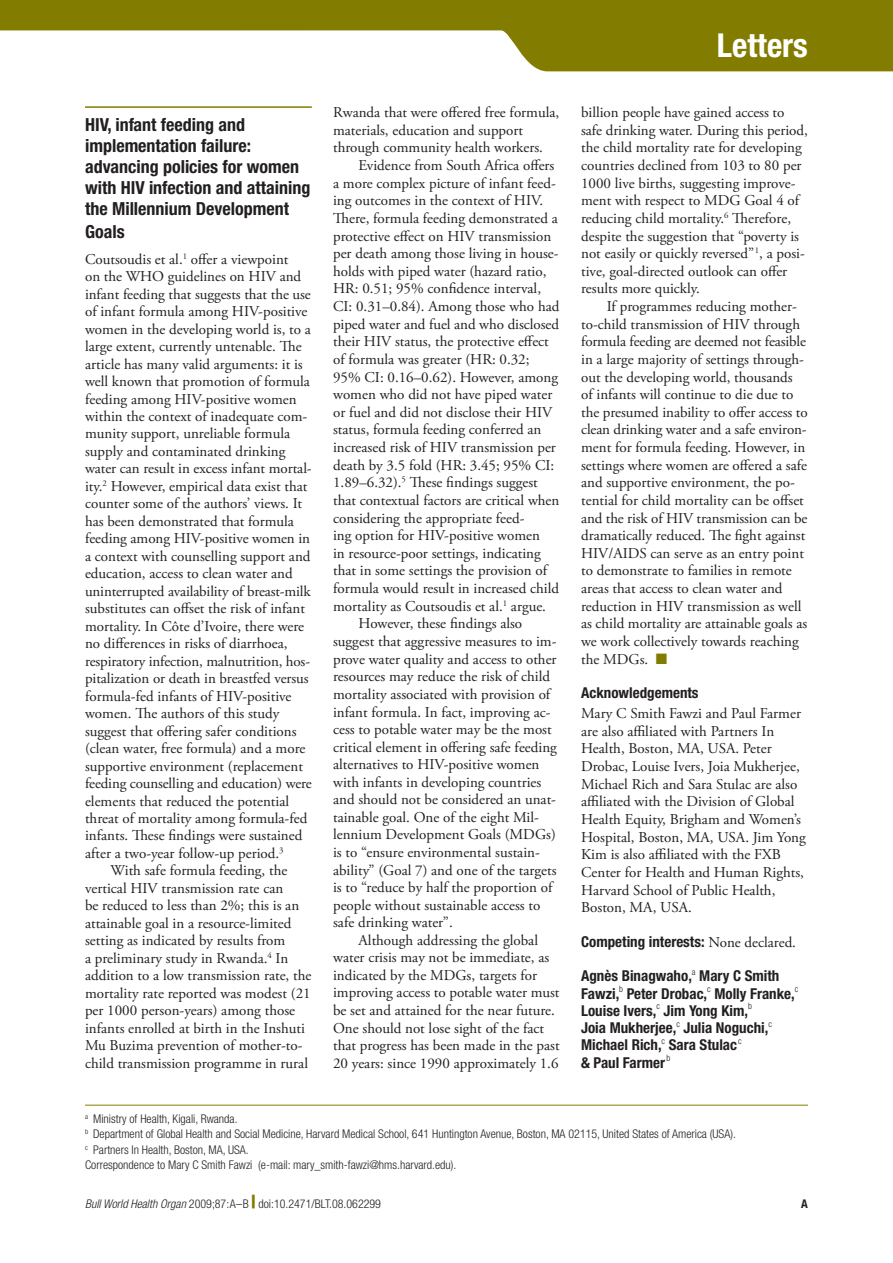
<style>
.page{position:relative;width:893px;height:1263px;background:#fff}
.page>*{position:absolute;margin:0;border:0;box-sizing:border-box;transform-origin:0 0}
.t1{font:700 condensed 33px "Helvetica Neue LT Std";color:#fff}
.Head_A{font:700 condensed 18px/21.3px "Helvetica Neue LT Std";color:#231f20}
.Text_para{font:15px/17.5px "Adobe Garamond Pro";color:#231f20}
.Post-heading_paragra{font:15px/17.5px "Adobe Garamond Pro";color:#231f20}
.Acknowledgement_text{font:15px/17.7px "Adobe Garamond Pro";color:#231f20}
.Book_review_authors{font:700 condensed 15px/17.2px "Helvetica Neue LT Std";color:#231f20}
.Competing_interests{font:700 condensed 15px "Helvetica Neue LT Std";color:#231f20}
.Acknowledgement_head{font:700 condensed 15px "Helvetica Neue LT Std";color:#231f20}
.AU_affiliations{font:300 condensed 12px "Helvetica Neue LT Std";color:#231f20}
.Correspondence{font:300 condensed 12px "Helvetica Neue LT Std";color:#231f20}
.t2{font:700 condensed 12px "Helvetica Neue LT Std";color:#231f20}
.s1{color:#827c00}
.s2{font-family:"Adobe Garamond Pro";font-weight:400;font-stretch:normal}
.s3{font-style:italic}
.s4{font-weight:800;font-stretch:expanded;font-size:18px;color:#827c00}
</style>
<div class="page">
<svg style="left:0;top:0;width:893px;height:71px;fill:#827c00"></svg>
<hr style="left:85px;top:106px;width:227px;height:2px;background:#827c00">
<hr style="left:85px;top:1105px;width:723px;height:1px;background:#827c00">
<p class="Head_A" style="left:85px;top:114px;width:227px">HIV, infant feeding and implementation failure: advancing policies for women with HIV infection and attaining the Millennium Development<br>Goals</p>
<p class="Post-heading_paragra" style="left:85px;top:251px;width:228px">Coutsoudis et al.<sup>1</sup> offer a viewpoint<br>on the WHO guidelines on HIV and infant feeding that suggests that the use of infant formula among HIV-positive women in the developing world is, to a large extent, currently untenable. The article has many valid arguments: it is well known that promotion of formula feeding among HIV-positive women within the context of inadequate com&shy;munity support, unreliable formula supply and contaminated drinking water can result in excess infant mortal&shy;ity.<sup>2</sup> However, empirical data exist that counter some of the authors’ views. It has been demonstrated that formula feeding among HIV-positive women in a context with counselling support and education, access to clean water and uninterrupted availability of breast-milk substitutes can offset the risk of infant mortality. In Côte d’Ivoire, there were no differences in risks of diarrhoea, respiratory infection, malnutrition, hos&shy;pitalization or death in breastfed versus formula-fed infants of HIV-positive women. The authors of this study suggest that offering safer conditions (clean water, free formula) and a more supportive environment (replacement feeding counselling and education) were elements that reduced the potential threat of mortality among formula-fed infants. These findings were sustained after a two-year follow-up period.<sup>3</sup></p>
<p class="Text_para" style="left:85px;top:862px;width:228px;text-indent:26px">With safe formula feeding, the vertical HIV transmission rate can<br>be reduced to less than 2%; this is an attainable goal in a resource-limited setting as indicated by results from<br>a preliminary study in Rwanda.<sup>4</sup> In addition to a low transmission rate, the mortality rate reported was modest (21 per 1000 person-years) among those infants enrolled at birth in the Inshuti Mu Buzima prevention of mother-to&shy;child transmission programme in rural</p>
<p class="Text_para" style="left:333px;top:104px;width:228px">Rwanda that were offered free formula, materials, education and support through community health workers.</p>
<p class="Text_para" style="left:333px;top:157px;width:228px;text-indent:26px">Evidence from South Africa offers a more complex picture of infant feed&shy;ing outcomes in the context of HIV.<br>There, formula feeding demonstrated a protective effect on HIV transmission per death among those living in house&shy;holds with piped water (hazard ratio, HR: 0.51; 95% confidence interval, CI: 0.31–0.84). Among those who had piped water and fuel and who disclosed their HIV status, the protective effect of formula was greater (HR: 0.32; 95% CI: 0.16–0.62). However, among women who did not have piped water or fuel and did not disclose their HIV status, formula feeding conferred an increased risk of HIV transmission per death by 3.5 fold (HR: 3.45; 95% CI:<br>1.89–6.32).<sup>5</sup> These findings suggest that contextual factors are critical when considering the appropriate feed-<br>ing option for HIV-positive women<br>in resource-poor settings, indicating that in some settings the provision of formula would result in increased child mortality as Coutsoudis et al.<sup>1</sup> argue.</p>
<p class="Text_para" style="left:333px;top:615px;width:225px;text-indent:26px">However, these findings also suggest that aggressive measures to im&shy;prove water quality and access to other resources may reduce the risk of child mortality associated with provision of infant formula. In fact, improving ac&shy;cess to potable water may be the most critical element in offering safe feeding alternatives to HIV-positive women with infants in developing countries and should not be considered an unat&shy;tainable goal. One of the eight Mil&shy;lennium Development Goals (MDGs) is to “ensure environmental sustain&shy;ability” (Goal 7) and one of the targets is to “reduce by half the proportion of people without sustainable access to safe drinking water”.</p>
<p class="Text_para" style="left:333px;top:932px;width:228px;text-indent:26px">Although addressing the global water crisis may not be immediate, as indicated by the MDGs, targets for improving access to potable water must be set and attained for the near future.<br>One should not lose sight of the fact that progress has been made in the past 20 years: since 1990 approximately 1.6</p>
<p class="t1" style="left:717px;top:25px;width:93px">Letters</p>
<p class="Text_para" style="left:581px;top:104px;width:228px">billion people have gained access to safe drinking water. During this period, the child mortality rate for developing countries declined from 103 to 80 per 1000 live births, suggesting improve&shy;ment with respect to MDG Goal 4 of reducing child mortality.<sup>6</sup> Therefore, despite the suggestion that “poverty is not easily or quickly reversed”<sup>1</sup>, a posi&shy;tive, goal-directed outlook can offer results more quickly.</p>
<p class="Text_para" style="left:581px;top:298px;width:228px;text-indent:26px">If programmes reducing mother&shy;to-child transmission of HIV through formula feeding are deemed not feasible in a large majority of settings through&shy;out the developing world, thousands of infants will continue to die due to the presumed inability to offer access to clean drinking water and a safe environ&shy;ment for formula feeding. However, in settings where women are offered a safe and supportive environment, the po&shy;tential for child mortality can be offset and the risk of HIV transmission can be dramatically reduced. The fight against HIV/AIDS can serve as an entry point to demonstrate to families in remote areas that access to clean water and reduction in HIV transmission as well as child mortality are attainable goals as we work collectively towards reaching the MDGs. <span class="s1">■</span></p>
<p class="Acknowledgement_head" style="left:581px;top:684px;width:119px">Acknowledgements</p>
<p class="Acknowledgement_text" style="left:581px;top:705px;width:226px">Mary C Smith Fawzi and Paul Farmer are also affiliated with Partners In Health, Boston, MA, USA. Peter Drobac, Louise Ivers, Joia Mukherjee, Michael Rich and Sara Stulac are also affiliated with the Division of Global Health Equity, Brigham and Women’s Hospital, Boston, MA, USA. Jim Yong Kim is also affiliated with the FXB Center for Health and Human Rights, Harvard School of Public Health, Boston, MA, USA.</p>
<p class="Competing_interests" style="left:581px;top:932px;width:216px">Competing interests: <span class="s2">None declared.</span></p>
<p class="Book_review_authors" style="left:581px;top:967px;width:219px">Agnès Binagwaho,<sup>a</sup> Mary C Smith<br>Fawzi,<sup>b</sup> Peter Drobac,<sup>c</sup> Molly Franke,<sup>c<br></sup>Louise Ivers,<sup>c</sup> Jim Yong Kim,<sup>b<br></sup>Joia Mukherjee,<sup>c</sup> Julia Noguchi,<sup>c<br></sup>Michael Rich,<sup>c</sup> Sara Stulac<sup>c<br></sup>&amp; Paul Farmer <sup>b</sup></p>
<p class="AU_affiliations" style="left:85px;top:1111px;width:154px"><sup>a</sup> Ministry of Health, Kigali, Rwanda.</p>
<p class="AU_affiliations" style="left:85px;top:1127px;width:652px"><sup>b</sup> Department of Global Health and Social Medicine, Harvard Medical School, 641 Huntington Avenue, Boston, MA 02115, United States of America (USA).</p>
<p class="AU_affiliations" style="left:85px;top:1143px;width:165px"><sup>c</sup> Partners In Health, Boston, MA, USA.</p>
<p class="Correspondence" style="left:85px;top:1158px;width:373px">Correspondence to Mary C Smith Fawzi (e-mail: mary_smith-fawzi@hms.harvard.edu).</p>
<p class="AU_affiliations" style="left:85px;top:1197px;width:298px"><span class="s3">Bull World Health Organ</span> 2009;87:A–B <span class="s4">|</span> doi:10.2471/BLT.08.062299</p>
<p class="t2" style="left:801px;top:1196px;width:8px">A</p>
</div>
